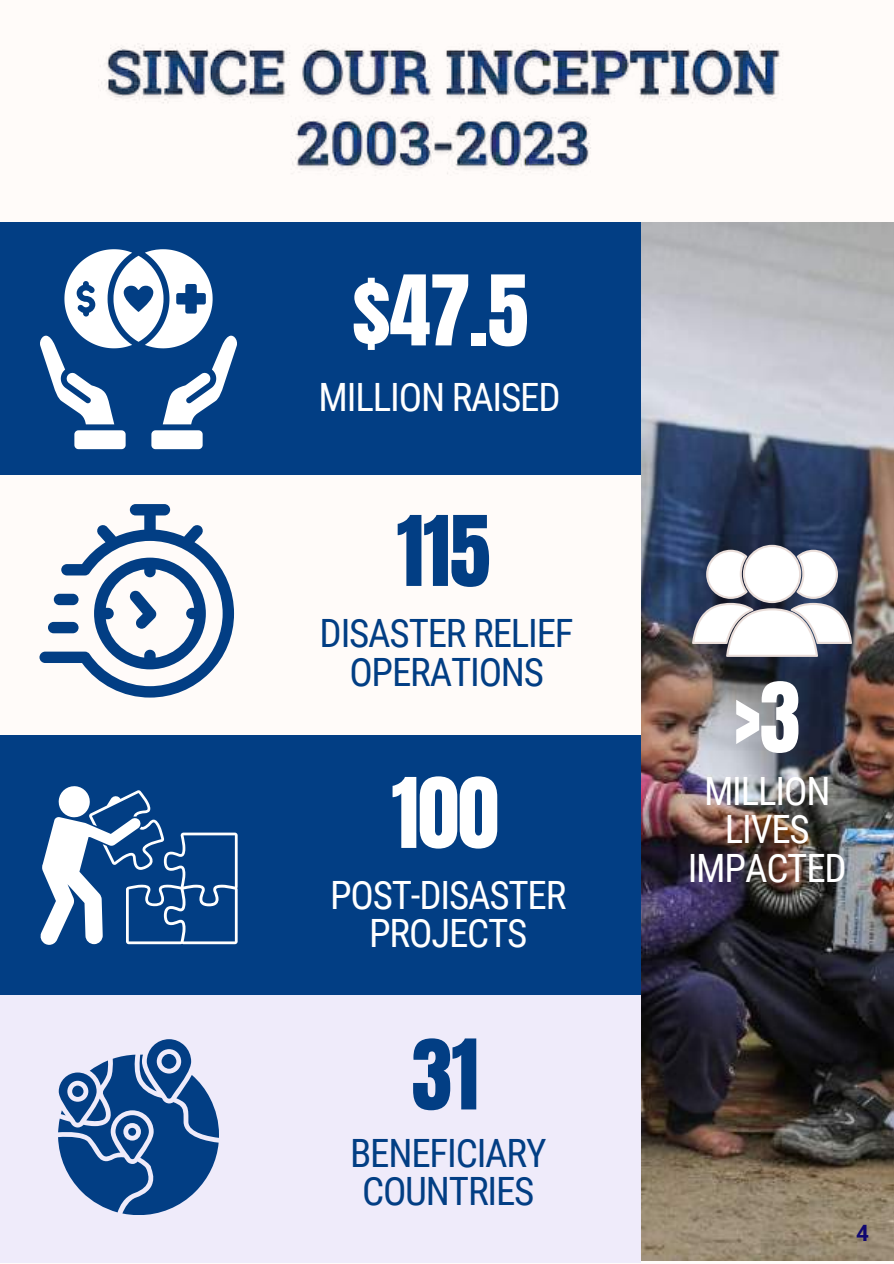
<style>
.page{position:relative;width:894px;height:1264px;background:#fff}
.page>*{position:absolute;margin:0;border:0;box-sizing:border-box;transform-origin:0 0}
.t1{font:82.5px "Anton";color:#fff}
.t2{font:82.5px "Anton";color:#023e84}
.t3{font:39px/38.2px "Roboto Condensed";letter-spacing:-.03em;color:#fff;text-align:center}
.t4{font:39px/38.2px "Roboto Condensed";letter-spacing:-.03em;color:#023e84;text-align:center}
.t5{font:700 22.5px "Roboto";color:#100871}
</style>
<div class="page">
<div style="left:0;top:0;width:893px;height:1263px;background:#fffbf9"></div>
<img style="left:640px;top:222px;width:253px;height:1038px">
<div style="left:0;top:222px;width:640px;height:252px;background:#023e84"></div>
<div style="left:0;top:735px;width:640px;height:260px;background:#023e84"></div>
<svg style="left:40px;top:249px;width:197px;height:200px"></svg>
<svg style="left:39px;top:504px;width:195px;height:193px"></svg>
<div style="left:54px;top:593px;width:24px;height:12px;background:#023e84;border-radius:6px"></div>
<div style="left:48px;top:622px;width:30px;height:11px;background:#023e84;border-radius:6px"></div>
<img style="left:101px;top:43px;width:679px;height:131px">
<svg style="left:40px;top:786px;width:197px;height:158px"></svg>
<div style="left:0;top:995px;width:640px;height:267px;background:#efebfa"></div>
<svg style="left:58px;top:1039px;width:161px;height:175px"></svg>
<svg style="left:691px;top:545px;width:160px;height:112px"></svg>
<h1 class="t1" style="left:352px;top:251px;width:177px">$47.5</h1>
<p class="t3" style="left:318px;top:378px;width:243px">MILLION RAISED</p>
<h1 class="t2" style="left:396px;top:492px;width:95px">115</h1>
<p class="t4" style="left:319px;top:615px;width:255px">DISASTER RELIEF<br>OPERATIONS</p>
<h1 class="t1" style="left:391px;top:754px;width:109px">100</h1>
<p class="t3" style="left:330px;top:876px;width:238px">POST-DISASTER<br>PROJECTS</p>
<h1 class="t2" style="left:411px;top:1015px;width:69px">31</h1>
<p class="t4" style="left:350px;top:1134px;width:198px">BENEFICIARY<br>COUNTRIES</p>
<h1 class="t1" style="left:733px;top:658px;width:68px">&gt;3</h1>
<p class="t3" style="left:687px;top:772px;width:160px">MILLION<br>LIVES<br>IMPACTED</p>
<p class="t5" style="left:855px;top:1220px;width:14px">4</p>
</div>
